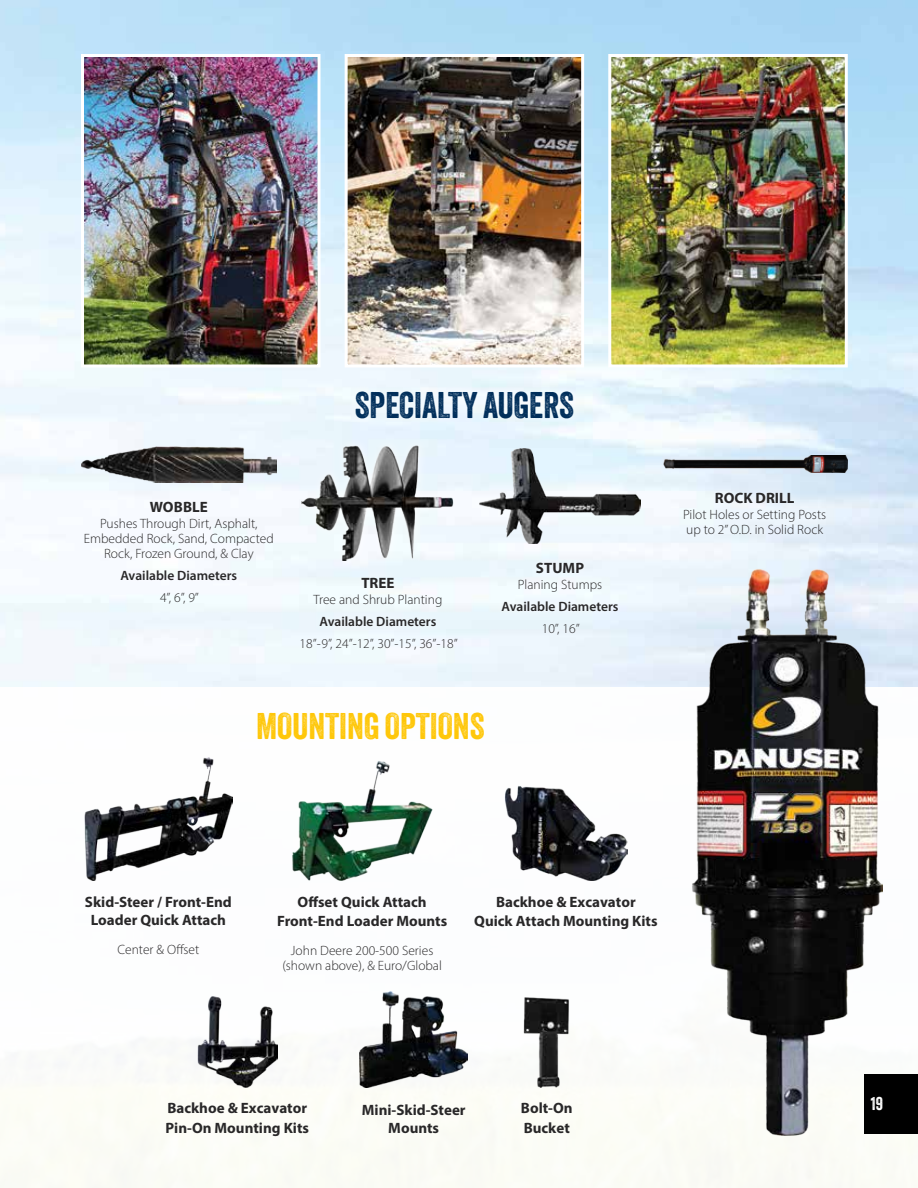
<style>
.page{position:relative;width:918px;height:1188px;background:#fff}
.page>*{position:absolute;margin:0;border:0;box-sizing:border-box;transform-origin:0 0}
.t1{font:36px "Veneer";color:#002e5a}
.t2{font:36px "Veneer";color:#ffc709}
.t3{font:18px "Veneer";color:#fff}
.t4{font:700 15px/19px "Myriad Pro";color:#292829;text-align:center}
.t5{font:300 13.5px/15px "Myriad Pro";color:#292829;text-align:center}
.t6{font:600 13.5px "Myriad Pro";color:#292829}
</style>
<div class="page">
<img style="left:0;top:0;width:918px;height:687px">
<div style="left:294px;top:437px;width:169px;height:133px;background:#edf6fd"></div>
<img style="left:302px;top:445px;width:152px;height:116px">
<div style="left:293px;top:568px;width:173px;height:90px;background:#f0f8fc"></div>
<div style="left:675px;top:484px;width:160px;height:61px;background:#fff;opacity:.75"></div>
<img style="left:663px;top:456px;width:185px;height:16px">
<img style="left:81px;top:447px;width:195px;height:36px">
<div style="left:75px;top:493px;width:207px;height:119px;background:#f7faff"></div>
<div style="left:493px;top:553px;width:134px;height:90px;background:#eef7fc"></div>
<img style="left:479px;top:448px;width:162px;height:95px">
<img style="left:612px;top:58px;width:232px;height:305px">
<div style="left:608px;top:54px;width:240px;height:313px;border:3px solid #fff"></div>
<img style="left:349px;top:58px;width:231px;height:305px">
<div style="left:345px;top:54px;width:239px;height:313px;border:3px solid #fff"></div>
<img style="left:360px;top:991px;width:108px;height:97px">
<img style="left:197px;top:996px;width:80px;height:92px">
<img style="left:523px;top:997px;width:46px;height:91px">
<img style="left:85px;top:58px;width:232px;height:305px">
<div style="left:81px;top:54px;width:240px;height:313px;border:3px solid #fff"></div>
<div style="left:347px;top:383px;width:236px;height:45px;background:#f0f8fd"></div>
<img style="left:504px;top:786px;width:124px;height:95px">
<img style="left:85px;top:757px;width:147px;height:124px">
<img style="left:292px;top:761px;width:141px;height:120px">
<img style="left:691px;top:566px;width:191px;height:569px">
<div style="left:864px;top:1075px;width:54px;height:59px;background:#000"></div>
<h1 class="t1" style="left:355px;top:383px;width:221px">SPECIALTY AUGERS</h1>
<p class="t4" style="left:150px;top:497px;width:60px">WOBBLE</p>
<p class="t5" style="left:84px;top:516px;width:191px">Pushes Through Dirt, Asphalt,<br>Embedded Rock, Sand, Compacted<br>Rock, Frozen Ground, &amp; Clay</p>
<p class="t6" style="left:120px;top:567px;width:118px">Available Diameters</p>
<p class="t5" style="left:160px;top:589px;width:40px">4”, 6”, 9”</p>
<p class="t4" style="left:361px;top:573px;width:35px">TREE</p>
<p class="t5" style="left:314px;top:592px;width:130px">Tree and Shrub Planting</p>
<p class="t6" style="left:320px;top:613px;width:118px">Available Diameters</p>
<p class="t5" style="left:300px;top:636px;width:160px">18”-9”, 24”-12”, 30”-15”, 36”-18”</p>
<p class="t4" style="left:536px;top:558px;width:50px">STUMP</p>
<p class="t5" style="left:518px;top:577px;width:86px">Planing Stumps</p>
<p class="t6" style="left:502px;top:598px;width:118px">Available Diameters</p>
<p class="t5" style="left:542px;top:621px;width:39px">10”, 16”</p>
<h1 class="t2" style="left:256px;top:704px;width:230px">MOUNTING OPTIONS</h1>
<p class="t4" style="left:715px;top:488px;width:81px">ROCK DRILL</p>
<p class="t5" style="left:683px;top:507px;width:145px;text-align:left">Pilot Holes or Setting Posts up to 2” O.D. in Solid Rock</p>
<p class="t4" style="left:85px;top:893px;width:148px;line-height:18px">Skid-Steer / Front-End<br>Loader Quick Attach</p>
<p class="t5" style="left:118px;top:941px;width:83px">Center &amp; Offset</p>
<p class="t4" style="left:277px;top:892px;width:172px">Offset Quick Attach<br>Front-End Loader Mounts</p>
<p class="t5" style="left:282px;top:943px;width:161px">John Deere 200-500 Series (shown above), &amp; Euro/Global</p>
<p class="t4" style="left:474px;top:892px;width:185px">Backhoe &amp; Excavator<br>Quick Attach Mounting Kits</p>
<p class="t4" style="left:166px;top:1098px;width:145px;text-align:left">Backhoe &amp; Excavator<br>Pin-On Mounting Kits</p>
<p class="t4" style="left:521px;top:1098px;width:53px;text-align:left">Bolt-On<br>Bucket</p>
<p class="t4" style="left:362px;top:1100px;width:105px;line-height:18px">Mini-Skid-Steer<br>Mounts</p>
<h2 class="t3" style="left:871px;top:1093px;width:14px">19</h2>
</div>
